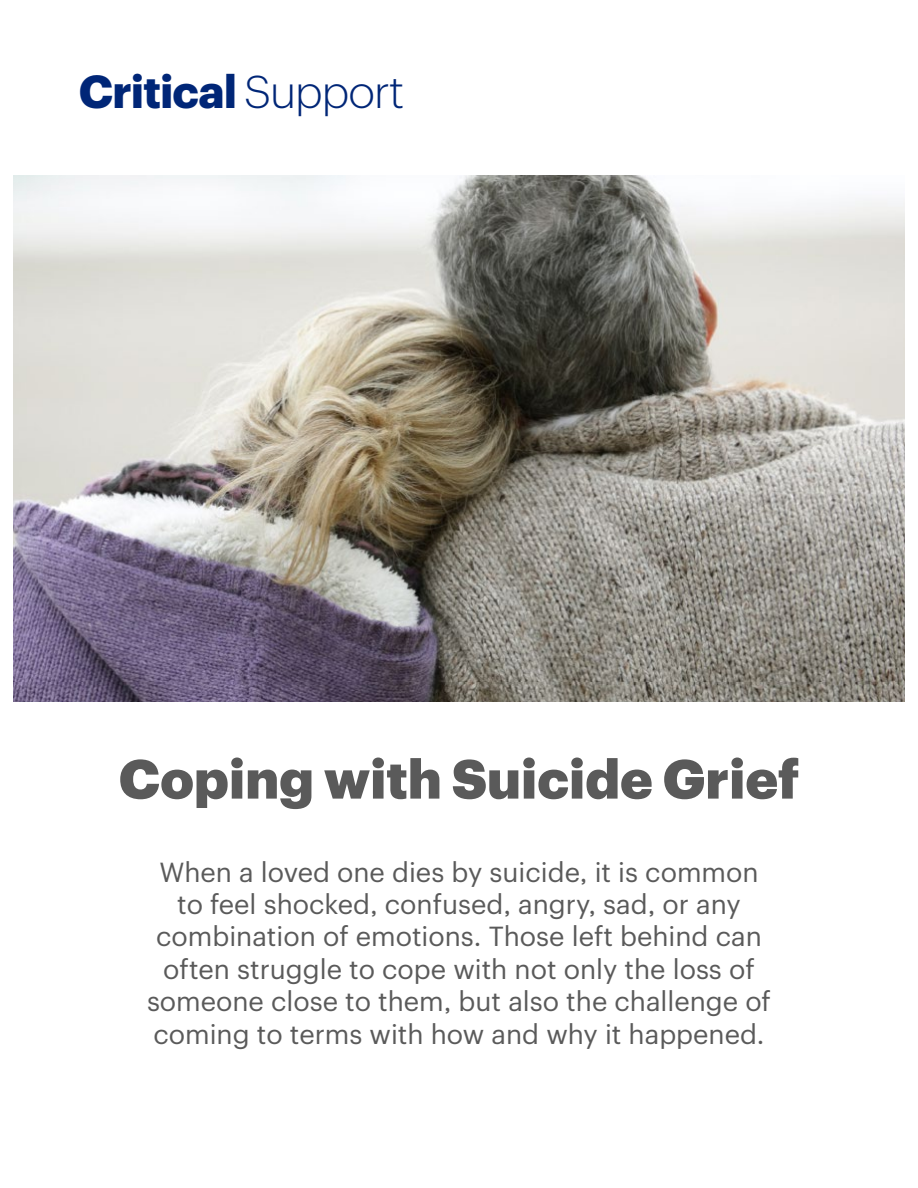
<style>
.page{position:relative;width:918px;height:1188px;background:#fff}
.page>*{position:absolute;margin:0;border:0;box-sizing:border-box;transform-origin:0 0}
.t1{font:900 54px "Graphik UHG";color:#5a5a5a}
.t2{font:700 45.3px "Graphik";letter-spacing:-.02em;color:#002677}
.t3{font:27px/32.4px "Graphik UHG";color:#5a5a5a;text-align:center}
.s1{font-weight:300;font-size:45px}
</style>
<div class="page">
<img style="left:14px;top:176px;width:890px;height:526px">
<h2 class="t2" style="left:79px;top:56px;width:327px">Critical <span class="s1">Support</span></h2>
<h1 class="t1" style="left:119px;top:737px;width:682px">Coping with Suicide Grief</h1>
<p class="t3" style="left:147px;top:853px;width:625px">When a loved one dies by suicide, it is common to feel shocked, confused, angry, sad, or any combination of emotions. Those left behind can often struggle to cope with not only the loss of someone close to them, but also the challenge of coming to terms with how and why it happened.</p>
</div>
